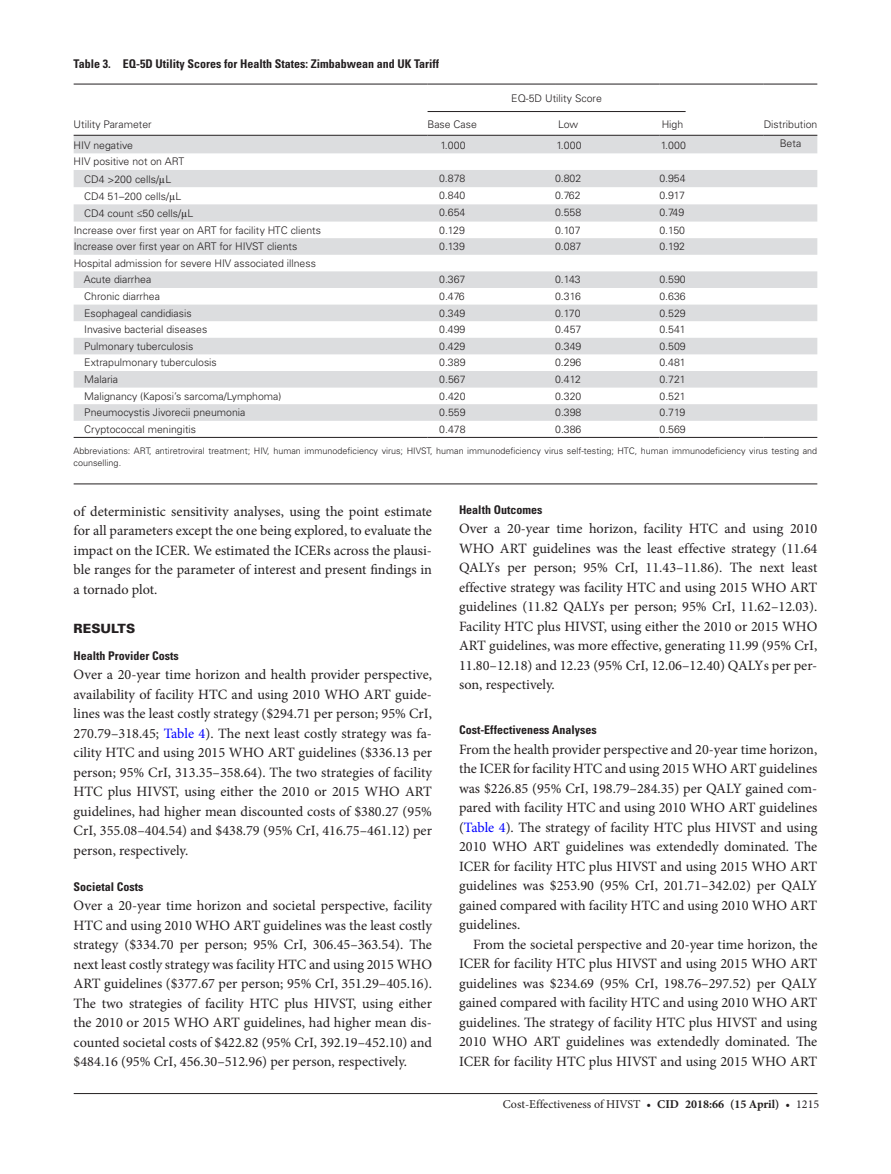
<style>
.page{position:relative;width:891px;height:1174px;background:#fff}
.page>*{position:absolute;margin:0;border:0;box-sizing:border-box;transform-origin:0 0}
.t1{font:14.25px/19.5px "Minion Pro";color:#231f20;text-align:justify}
.t2{font:900 12.75px "Univers LT Std";color:#231f20}
.t3{font:700 condensed 12px "Univers LT Std";color:#231f20}
.t4{font:12px "Minion Pro";color:#231f20}
.t5{font:300 10.5px/17.2px "Univers LT Std";color:#231f20;text-align:center}
.t6{font:300 9px/12px "Univers LT Std";color:#231f20}
.s1{font-family:"Gandhari Unicode";font-weight:400}
.s2{color:#00f}
.s3{font-weight:700}
</style>
<div class="page">
<hr style="left:74px;top:1093px;width:743px;height:1px;background:#231f20">
<hr style="left:74px;top:484px;width:743px;height:1px;background:#231f20">
<svg style="left:74px;top:111px;width:743px;height:24px"></svg>
<svg style="left:74px;top:136px;width:743px;height:285px;fill:#dcdddf"></svg>
<hr style="left:428px;top:84px;width:127px;height:1px;background:#231f20">
<hr style="left:555px;top:84px;width:104px;height:1px;background:#231f20">
<hr style="left:659px;top:84px;width:105px;height:1px;background:#231f20">
<hr style="left:764px;top:84px;width:53px;height:1px;background:#231f20">
<hr style="left:428px;top:135px;width:127px;height:1px;background:#231f20">
<hr style="left:555px;top:135px;width:104px;height:1px;background:#231f20">
<hr style="left:659px;top:135px;width:105px;height:1px;background:#231f20">
<hr style="left:74px;top:437px;width:354px;height:1px;background:#231f20">
<hr style="left:428px;top:437px;width:127px;height:1px;background:#231f20">
<hr style="left:555px;top:437px;width:104px;height:1px;background:#231f20">
<hr style="left:659px;top:437px;width:105px;height:1px;background:#231f20">
<hr style="left:764px;top:437px;width:53px;height:1px;background:#231f20">
<hr style="left:764px;top:135px;width:53px;height:1px;background:#231f20">
<hr style="left:74px;top:84px;width:354px;height:1px;background:#231f20">
<hr style="left:74px;top:135px;width:354px;height:1px;background:#231f20">
<hr style="left:428px;top:111px;width:258px;height:1px;background:#231f20">
<p class="t3" style="left:74px;top:56px;width:367px">Table 3. EQ-5D Utility Scores for Health States: Zimbabwean and UK Tariff</p>
<p class="t5" style="left:511px;top:90px;width:92px">EQ-5D Utility Score</p>
<p class="t5" style="left:74px;top:115px;width:80px">Utility Parameter</p>
<p class="t5" style="left:428px;top:115px;width:51px">Base Case</p>
<p class="t5" style="left:558px;top:115px;width:22px">Low</p>
<p class="t5" style="left:662px;top:115px;width:23px">High</p>
<p class="t5" style="left:764px;top:115px;width:55px">Distribution</p>
<p class="t5" style="left:74px;top:137px;width:61px">HIV negative</p>
<p class="t5" style="left:441px;top:137px;width:27px">1.000</p>
<p class="t5" style="left:556px;top:137px;width:27px">1.000</p>
<p class="t5" style="left:661px;top:137px;width:27px">1.000</p>
<p class="t5" style="left:780px;top:135px;width:23px">Beta</p>
<p class="t5" style="left:74px;top:153px;width:112px">HIV positive not on ART<br>CD4 &gt;200 cells/<span class="s1">μ</span>L</p>
<p class="t5" style="left:439px;top:170px;width:28px">0.878</p>
<p class="t5" style="left:555px;top:170px;width:28px">0.802</p>
<p class="t5" style="left:659px;top:170px;width:28px">0.954</p>
<p class="t5" style="left:84px;top:188px;width:99px">CD4 51–200 cells/<span class="s1">μ</span>L</p>
<p class="t5" style="left:439px;top:187px;width:28px">0.840</p>
<p class="t5" style="left:555px;top:187px;width:27px">0.762</p>
<p class="t5" style="left:659px;top:187px;width:27px">0.917</p>
<p class="t5" style="left:84px;top:205px;width:111px">CD4 count ≤50 cells/<span class="s1">μ</span>L</p>
<p class="t5" style="left:439px;top:204px;width:28px">0.654</p>
<p class="t5" style="left:555px;top:204px;width:28px">0.558</p>
<p class="t5" style="left:659px;top:204px;width:26px">0.749</p>
<p class="t5" style="left:74px;top:221px;width:249px">Increase over first year on ART for facility HTC clients</p>
<p class="t5" style="left:439px;top:221px;width:27px">0.129</p>
<p class="t5" style="left:555px;top:221px;width:27px">0.107</p>
<p class="t5" style="left:659px;top:221px;width:27px">0.150</p>
<p class="t5" style="left:74px;top:238px;width:225px">Increase over first year on ART for HIVST clients</p>
<p class="t5" style="left:439px;top:238px;width:27px">0.139</p>
<p class="t5" style="left:555px;top:238px;width:28px">0.087</p>
<p class="t5" style="left:659px;top:238px;width:27px">0.192</p>
<p class="t5" style="left:84px;top:255px;width:234px;line-height:16.6px;text-align:left;text-indent:-10px">Hospital admission for severe HIV associated illness<br>Acute diarrhea</p>
<p class="t5" style="left:439px;top:271px;width:28px">0.367</p>
<p class="t5" style="left:555px;top:271px;width:27px">0.143</p>
<p class="t5" style="left:659px;top:271px;width:28px">0.590</p>
<p class="t5" style="left:84px;top:288px;width:77px">Chronic diarrhea</p>
<p class="t5" style="left:439px;top:288px;width:27px">0.476</p>
<p class="t5" style="left:555px;top:288px;width:27px">0.316</p>
<p class="t5" style="left:659px;top:288px;width:28px">0.636</p>
<p class="t5" style="left:84px;top:304px;width:109px">Esophageal candidiasis</p>
<p class="t5" style="left:439px;top:304px;width:28px">0.349</p>
<p class="t5" style="left:555px;top:304px;width:27px">0.170</p>
<p class="t5" style="left:659px;top:304px;width:28px">0.529</p>
<p class="t5" style="left:84px;top:321px;width:125px">Invasive bacterial diseases</p>
<p class="t5" style="left:439px;top:321px;width:28px">0.499</p>
<p class="t5" style="left:555px;top:321px;width:28px">0.457</p>
<p class="t5" style="left:659px;top:321px;width:28px">0.541</p>
<p class="t5" style="left:84px;top:338px;width:111px">Pulmonary tuberculosis</p>
<p class="t5" style="left:439px;top:338px;width:28px">0.429</p>
<p class="t5" style="left:555px;top:338px;width:28px">0.349</p>
<p class="t5" style="left:659px;top:338px;width:28px">0.509</p>
<p class="t5" style="left:84px;top:354px;width:134px">Extrapulmonary tuberculosis</p>
<p class="t5" style="left:439px;top:354px;width:28px">0.389</p>
<p class="t5" style="left:555px;top:354px;width:28px">0.296</p>
<p class="t5" style="left:659px;top:354px;width:28px">0.481</p>
<p class="t5" style="left:84px;top:371px;width:35px">Malaria</p>
<p class="t5" style="left:439px;top:371px;width:28px">0.567</p>
<p class="t5" style="left:555px;top:371px;width:27px">0.412</p>
<p class="t5" style="left:659px;top:371px;width:28px">0.721</p>
<p class="t5" style="left:84px;top:387px;width:199px">Malignancy (Kaposi’s sarcoma/Lymphoma)</p>
<p class="t5" style="left:439px;top:387px;width:28px">0.420</p>
<p class="t5" style="left:555px;top:387px;width:28px">0.320</p>
<p class="t5" style="left:659px;top:387px;width:28px">0.521</p>
<p class="t5" style="left:84px;top:404px;width:163px">Pneumocystis Jivorecii pneumonia</p>
<p class="t5" style="left:439px;top:404px;width:28px">0.559</p>
<p class="t5" style="left:555px;top:404px;width:28px">0.398</p>
<p class="t5" style="left:660px;top:404px;width:27px">0.719</p>
<p class="t5" style="left:84px;top:421px;width:113px">Cryptococcal meningitis</p>
<p class="t5" style="left:439px;top:421px;width:28px">0.478</p>
<p class="t5" style="left:555px;top:421px;width:28px">0.386</p>
<p class="t5" style="left:660px;top:421px;width:28px">0.569</p>
<p class="t6" style="left:74px;top:445px;width:745px">Abbreviations: ART, antiretroviral treatment; HIV, human immunodeficiency virus; HIVST, human immunodeficiency virus self-testing; HTC, human immunodeficiency virus testing and counselling.</p>
<p class="t1" style="left:74px;top:501px;width:360px">of deterministic sensitivity analyses, using the point estimate for all parameters except the one being explored, to evaluate the impact on the ICER. We estimated the ICERs across the plausi&shy;ble ranges for the parameter of interest and present findings in a tornado plot.</p>
<p class="t2" style="left:74px;top:620px;width:63px">RESULTS</p>
<p class="t3" style="left:74px;top:648px;width:107px">Health Provider Costs</p>
<p class="t1" style="left:74px;top:665px;width:360px">Over a 20-year time horizon and health provider perspective, availability of facility HTC and using 2010 WHO ART guide&shy;lines was the least costly strategy ($294.71 per person; 95% CrI, 270.79–318.45; <span class="s2">Table 4</span>). The next least costly strategy was fa&shy;cility HTC and using 2015 WHO ART guidelines ($336.13 per person; 95% CrI, 313.35–358.64). The two strategies of facility HTC plus HIVST, using either the 2010 or 2015 WHO ART guidelines, had higher mean discounted costs of $380.27 (95% CrI, 355.08–404.54) and $438.79 (95% CrI, 416.75–461.12) per person, respectively.</p>
<p class="t3" style="left:74px;top:879px;width:72px">Societal Costs</p>
<p class="t1" style="left:74px;top:896px;width:360px">Over a 20-year time horizon and societal perspective, facility HTC and using 2010 WHO ART guidelines was the least costly strategy ($334.70 per person; 95% CrI, 306.45–363.54). The next least costly strategy was facility HTC and using 2015 WHO ART guidelines ($377.67 per person; 95% CrI, 351.29–405.16).<br>The two strategies of facility HTC plus HIVST, using either the 2010 or 2015 WHO ART guidelines, had higher mean dis&shy;counted societal costs of $422.82 (95% CrI, 392.19–452.10) and $484.16 (95% CrI, 456.30–512.96) per person, respectively.</p>
<p class="t3" style="left:459px;top:502px;width:85px">Health Outcomes</p>
<p class="t1" style="left:459px;top:519px;width:360px">Over a 20-year time horizon, facility HTC and using 2010<br>WHO ART guidelines was the least effective strategy (11.64<br>QALYs per person; 95% CrI, 11.43–11.86). The next least effective strategy was facility HTC and using 2015 WHO ART guidelines (11.82 QALYs per person; 95% CrI, 11.62–12.03).<br>Facility HTC plus HIVST, using either the 2010 or 2015 WHO ART guidelines, was more effective, generating 11.99 (95% CrI, 11.80–12.18) and 12.23 (95% CrI, 12.06–12.40) QALYs per per&shy;son, respectively.</p>
<p class="t3" style="left:459px;top:723px;width:139px">Cost-Effectiveness Analyses</p>
<p class="t1" style="left:459px;top:740px;width:360px">From the health provider perspective and 20-year time horizon, the ICER for facility HTC and using 2015 WHO ART guidelines was $226.85 (95% CrI, 198.79–284.35) per QALY gained com&shy;pared with facility HTC and using 2010 WHO ART guidelines (<span class="s2">Table 4</span>). The strategy of facility HTC plus HIVST and using 2010 WHO ART guidelines was extendedly dominated. The ICER for facility HTC plus HIVST and using 2015 WHO ART guidelines was $253.90 (95% CrI, 201.71–342.02) per QALY gained compared with facility HTC and using 2010 WHO ART guidelines.</p>
<p class="t1" style="left:459px;top:935px;width:360px;text-indent:14px">From the societal perspective and 20-year time horizon, the ICER for facility HTC plus HIVST and using 2015 WHO ART guidelines was $234.69 (95% CrI, 198.76–297.52) per QALY gained compared with facility HTC and using 2010 WHO ART guidelines. The strategy of facility HTC plus HIVST and using 2010 WHO ART guidelines was extendedly dominated. The ICER for facility HTC plus HIVST and using 2015 WHO ART</p>
<p class="t4" style="left:503px;top:1096px;width:318px">Cost-Effectiveness of HIVST • <span class="s3">CID 2018:66 (15 April)</span> • 1215</p>
</div>
